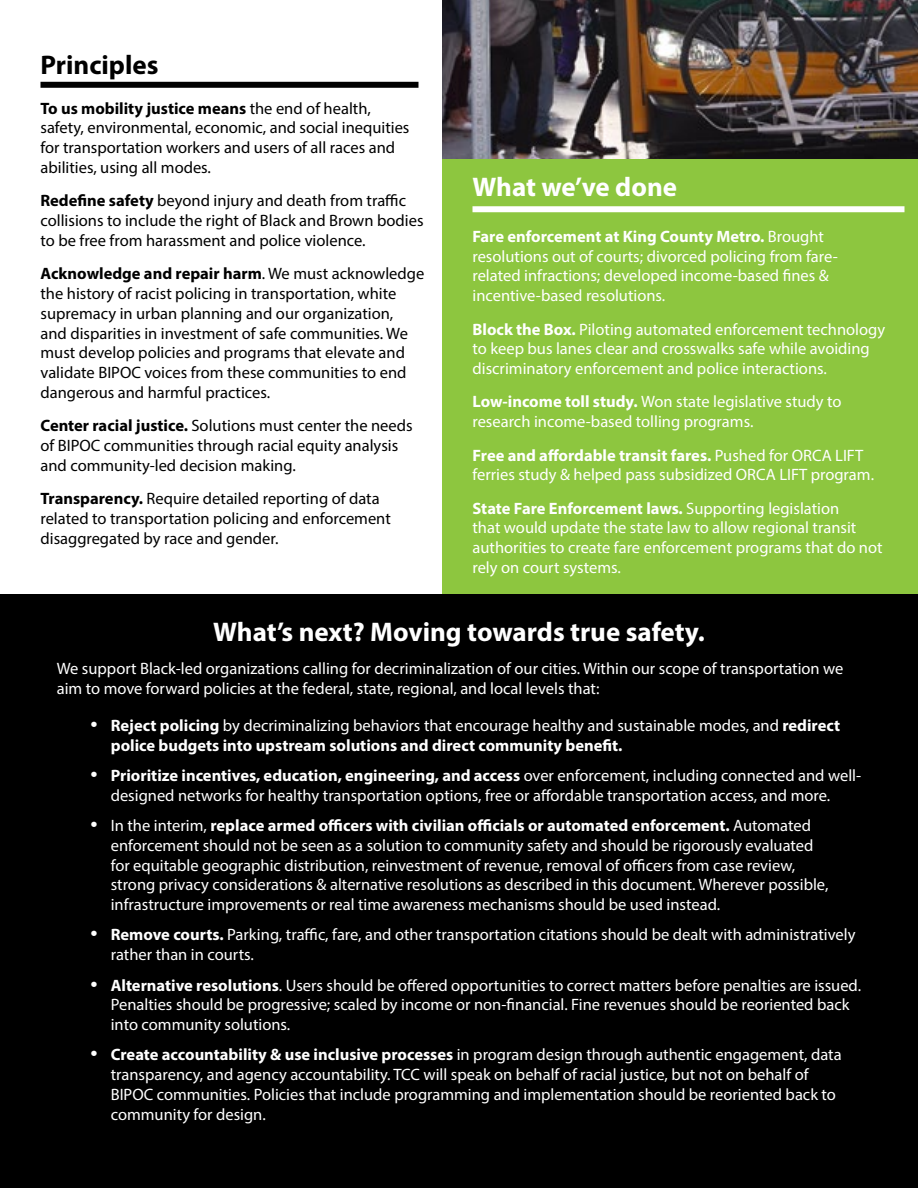
<style>
.page{position:relative;width:918px;height:1188px;background:#fff}
.page>*{position:absolute;margin:0;border:0;box-sizing:border-box;transform-origin:0 0}
.t1{font:700 27px "Myriad Pro";color:#fff}
.t2{font:700 27px "Myriad Pro";color:#000}
.t3{font:16.5px/19.8px "Myriad Pro";color:#fff}
.t4{font:16.5px/19.8px "Myriad Pro";color:#000}
.t5{font:700 16.5px/19.8px "Myriad Pro";color:#fff}
.s1{font-weight:700}
.s2{font-weight:400;font-size:25.5px}
.s3{font-weight:400}
.s4{font-size:25.5px}
</style>
<div class="page">
<div style="left:443px;top:0;width:475px;height:603px;background:#8dc63f"></div>
<img style="left:443px;top:0;width:475px;height:158px">
<div style="left:472px;top:206px;width:432px;height:6px;background:#fff"></div>
<div style="left:40px;top:82px;width:378px;height:6px;background:#000"></div>
<div style="left:0;top:594px;width:918px;height:594px;background:#000"></div>
<h1 class="t2" style="left:40px;top:48px;width:120px">Principles</h1>
<p class="t4" style="left:40px;top:98px;width:370px"><span class="s1">To us mobility justice means</span> the end of health, safety, environmental, economic, and social inequities for transportation workers and users of all races and abilities, using all modes.</p>
<p class="t4" style="left:40px;top:191px;width:385px"><span class="s1">Redefine safety</span> beyond injury and death from traffic collisions to include the right of Black and Brown bodies to be free from harassment and police violence.</p>
<p class="t4" style="left:40px;top:264px;width:385px"><span class="s1">Acknowledge and repair harm</span>. We must acknowledge the history of racist policing in transportation, white supremacy in urban planning and our organization,<br>and disparities in investment of safe communities. We must develop policies and programs that elevate and validate BIPOC voices from these communities to end dangerous and harmful practices.</p>
<p class="t4" style="left:40px;top:416px;width:374px"><span class="s1">Center racial justice.</span> Solutions must center the needs of BIPOC communities through racial equity analysis and community-led decision making.</p>
<p class="t4" style="left:40px;top:489px;width:352px"><span class="s1">Transparency.</span> Require detailed reporting of data related to transportation policing and enforcement disaggregated by race and gender.</p>
<h1 class="t1" style="left:472px;top:169px;width:206px">What we’ve done</h1>
<p class="t3" style="left:472px;top:226px;width:367px"><span class="s1">Fare enforcement at King County Metro.</span> Brought resolutions out of courts; divorced policing from fare&shy;related infractions; developed income-based fines &amp; incentive-based resolutions.</p>
<p class="t3" style="left:472px;top:319px;width:414px"><span class="s1">Block the Box.</span> Piloting automated enforcement technology to keep bus lanes clear and crosswalks safe while avoiding discriminatory enforcement and police interactions.</p>
<p class="t3" style="left:472px;top:392px;width:371px"><span class="s1">Low-income toll study.</span> Won state legislative study to research income-based tolling programs.</p>
<p class="t3" style="left:472px;top:445px;width:403px"><span class="s1">Free and affordable transit fares.</span> Pushed for ORCA LIFT ferries study &amp; helped pass subsidized ORCA LIFT program.</p>
<p class="t3" style="left:472px;top:498px;width:412px"><span class="s1">State Fare Enforcement laws.</span> Supporting legislation<br>that would update the state law to allow regional transit authorities to create fare enforcement programs that do not rely on court systems.</p>
<h1 class="t1" style="left:213px;top:615px;width:493px">What’s next? Moving towards true safety.</h1>
<p class="t3" style="left:57px;top:658px;width:788px">We support Black-led organizations calling for decriminalization of our cities. Within our scope of transportation we aim to move forward policies at the federal, state, regional, and local levels that:</p>
<p class="t5" style="left:111px;top:715px;width:731px;text-indent:-20px"><span class="s2">•</span> Reject policing <span class="s3">by decriminalizing behaviors that encourage healthy and sustainable modes, and</span> redirect police budgets into upstream solutions and direct community benefit.</p>
<p class="t3" style="left:111px;top:765px;width:752px;text-indent:-20px"><span class="s4">•</span> <span class="s1">Prioritize incentives, education, engineering, and access</span> over enforcement, including connected and well&shy;designed networks for healthy transportation options, free or affordable transportation access, and more.</p>
<p class="t3" style="left:111px;top:815px;width:719px;text-indent:-20px"><span class="s4">•</span> In the interim, <span class="s1">replace armed officers with civilian officials or automated enforcement.</span> Automated enforcement should not be seen as a solution to community safety and should be rigorously evaluated for equitable geographic distribution, reinvestment of revenue, removal of officers from case review, strong privacy considerations &amp; alternative resolutions as described in this document. Wherever possible, infrastructure improvements or real time awareness mechanisms should be used instead.</p>
<p class="t3" style="left:111px;top:925px;width:746px;text-indent:-20px"><span class="s4">•</span> <span class="s1">Remove courts.</span> Parking, traffic, fare, and other transportation citations should be dealt with administratively rather than in courts.</p>
<p class="t3" style="left:111px;top:975px;width:752px;text-indent:-20px"><span class="s4">•</span> <span class="s1">Alternative resolutions</span>. Users should be offered opportunities to correct matters before penalties are issued.<br>Penalties should be progressive; scaled by income or non-financial. Fine revenues should be reoriented back into community solutions.</p>
<p class="t3" style="left:111px;top:1045px;width:732px;text-indent:-20px"><span class="s4">•</span> <span class="s1">Create accountability &amp; use inclusive processes</span> in program design through authentic engagement, data transparency, and agency accountability. TCC will speak on behalf of racial justice, but not on behalf of BIPOC communities. Policies that include programming and implementation should be reoriented back to community for design.</p>
</div>
